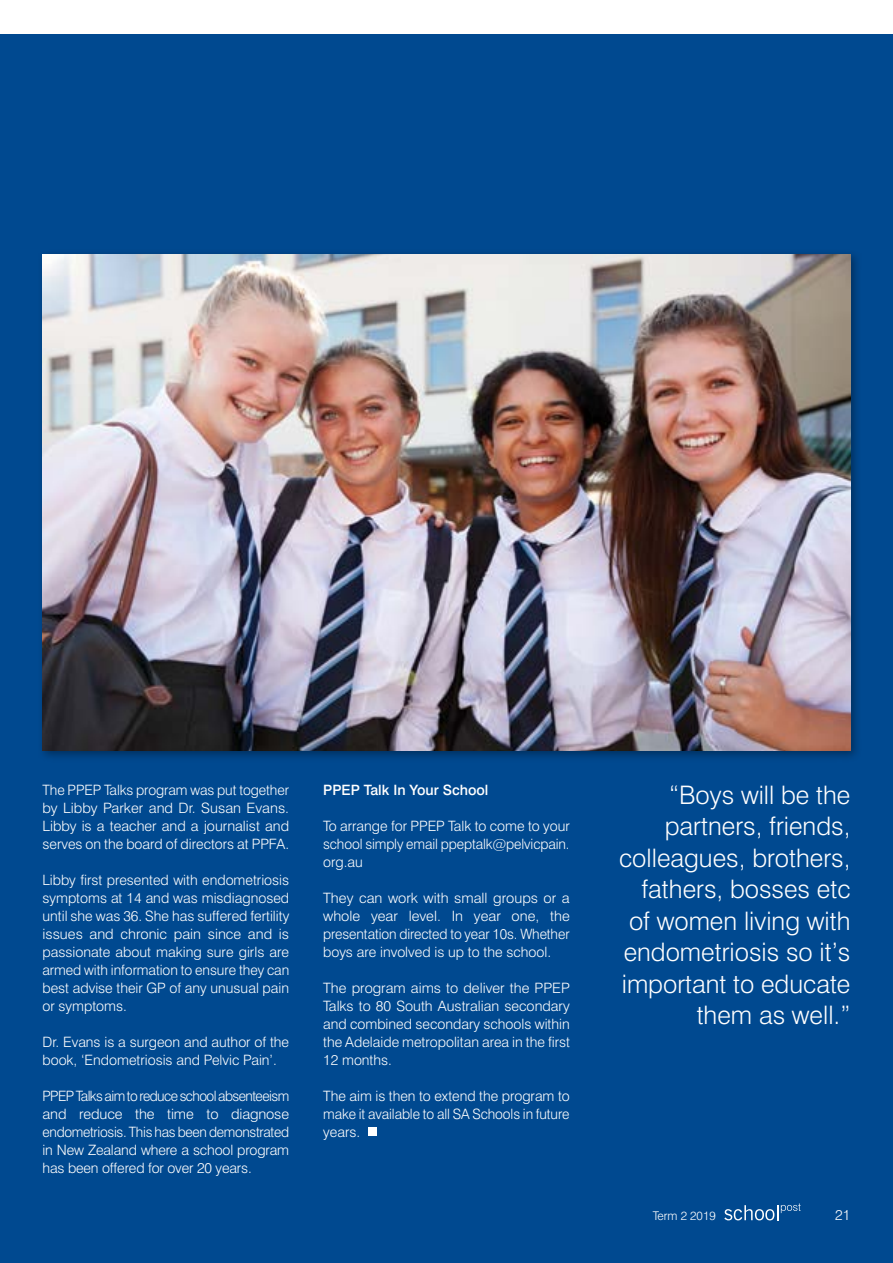
<style>
.page{position:relative;width:893px;height:1263px;background:#fff}
.page>*{position:absolute;margin:0;border:0;box-sizing:border-box;transform-origin:0 0}
.t1{font:300 25.5px/31.5px "Swiss 721 BT";color:#fff;text-align:right}
.t2{font:300 14.25px/18px "Swiss 721 BT";color:#fff;text-align:justify}
.t3{font:500 14.25px "Swiss 721 BT";color:#fff}
.t4{font:300 12px "Swiss 721 BT";color:#fff}
</style>
<div class="page">
<div style="left:0;top:34px;width:893px;height:1229px;background:#004990"></div>
<svg style="left:724px;top:1203px;width:77px;height:17px"></svg>
<div style="left:38px;top:249px;width:823px;height:513px;background:#000;opacity:.35"></div>
<img style="left:43px;top:254px;width:807px;height:496px">
<div style="left:368px;top:1127px;width:9px;height:9px;background:#fff"></div>
<p class="t2" style="left:43px;top:780px;width:248px">The PPEP Talks program was put together by Libby Parker and Dr. Susan Evans.<br>Libby is a teacher and a journalist and serves on the board of directors at PPFA.</p>
<p class="t2" style="left:43px;top:870px;width:248px">Libby first presented with endometriosis symptoms at 14 and was misdiagnosed until she was 36. She has suffered fertility issues and chronic pain since and is passionate about making sure girls are armed with information to ensure they can best advise their GP of any unusual pain or symptoms.</p>
<p class="t2" style="left:43px;top:1032px;width:248px">Dr. Evans is a surgeon and author of the book, ‘Endometriosis and Pelvic Pain’.</p>
<p class="t2" style="left:43px;top:1086px;width:248px">PPEP Talks aim to reduce school absenteeism and reduce the time to diagnose endometriosis. This has been demonstrated in New Zealand where a school program has been offered for over 20 years.</p>
<p class="t3" style="left:323px;top:781px;width:167px">PPEP Talk In Your School</p>
<p class="t2" style="left:323px;top:816px;width:248px">To arrange for PPEP Talk to come to your school simply email ppeptalk@pelvicpain. org.au</p>
<p class="t2" style="left:323px;top:888px;width:248px">They can work with small groups or a whole year level. In year one, the presentation directed to year 10s. Whether boys are involved is up to the school.</p>
<p class="t2" style="left:323px;top:978px;width:248px">The program aims to deliver the PPEP Talks to 80 South Australian secondary and combined secondary schools within the Adelaide metropolitan area in the first 12 months.</p>
<p class="t2" style="left:323px;top:1086px;width:248px">The aim is then to extend the program to make it available to all SA Schools in future years.</p>
<h1 class="t1" style="left:619px;top:779px;width:233px">“Boys will be the partners, friends, colleagues, brothers, fathers, bosses etc of women living with endometriosis so it’s important to educate them as well.”</h1>
<p class="t4" style="left:653px;top:1209px;width:65px">Term 2 2019</p>
<p class="t2" style="left:835px;top:1206px;width:17px">21</p>
</div>
